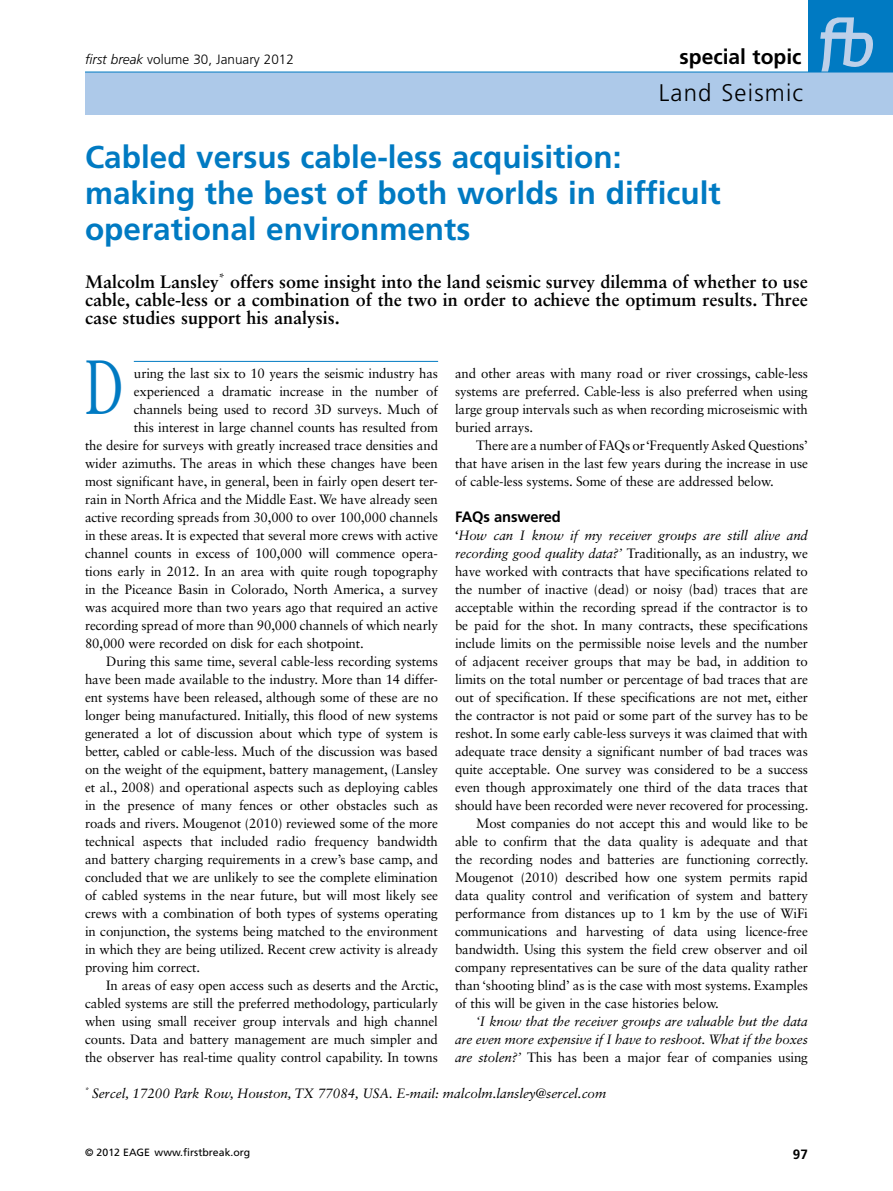
<style>
.page{position:relative;width:893px;height:1191px;background:#fff}
.page>*{position:absolute;margin:0;border:0;box-sizing:border-box;transform-origin:0 0}
._04-Brood_lijn{font:76.8px "Sabon LT Std";color:#007ac2;scale:.65 1}
._00_Kop_1{font:700 31.5px/36px "Frutiger LT Std";color:#007ac2}
.t1{font:300 24px "Frutiger LT Std";letter-spacing:.05em;color:#000}
.t2{font:700 21px "Frutiger LT Std";color:#000}
._03-Intro{font:700 18px/18px "Sabon LT Std";color:#000;text-align:justify}
._01-Kop_2{font:700 15px "Frutiger LT Std";letter-spacing:-.01em;color:#000}
._04-Brood{font:13.5px/18px "Sabon LT Std";letter-spacing:-.01em;color:#000;text-align:justify}
._04-Brood_lijn-2{font:13.5px "Sabon LT Std";letter-spacing:-.01em;color:#000}
._04-Brood-2{font:italic 13.5px/18px "Sabon LT Std";letter-spacing:-.005em;color:#000;text-align:justify}
.t3{font:300 13.5px "Frutiger LT Std";color:#000}
.t4{font:700 13.5px "Frutiger LT Std";color:#000}
.t5{font:10.5px "Frutiger LT Std";color:#000}
.s1{font-style:italic}
.s2{font-weight:700}
.s3{font-style:normal}
</style>
<div class="page">
<div style="left:85px;top:72px;width:808px;height:43px;background:#adc9e9"></div>
<div style="left:808px;top:0;width:85px;height:72px;background:#007ac2"></div>
<svg style="left:820px;top:17px;width:53px;height:55px"></svg>
<hr style="left:85px;top:72px;width:808px;height:1px;background:#007ac2">
<hr style="left:134px;top:361px;width:304px;height:1px;background:#007ac2">
<p class="t3" style="left:85px;top:52px;width:210px"><span class="s1">first break</span> volume 30, January 2012</p>
<p class="t2" style="left:680px;top:45px;width:123px">special topic</p>
<p class="t1" style="left:659px;top:79px;width:146px">Land Seismic</p>
<p class="_00_Kop_1" style="left:85px;top:139px;width:637px">Cabled versus cable-less acquisition: making the best of both worlds in difficult operational environments</p>
<p class="_03-Intro" style="left:85px;top:272px;width:724px">Malcolm Lansley<sup>*</sup> offers some insight into the land seismic survey dilemma of whether to use cable, cable-less or a combination of the two in order to achieve the optimum results. Three case studies support his analysis.</p>
<p class="_04-Brood_lijn" style="left:85px;top:342px;width:61px">D</p>
<p class="_04-Brood_lijn-2" style="left:134px;top:365px;width:306px">uring the last six to 10 years the seismic industry has</p>
<p class="_04-Brood" style="left:455px;top:364px;width:354px">and other areas with many road or river crossings, cable-less systems are preferred. Cable-less is also preferred when using large group intervals such as when recording microseismic with buried arrays.</p>
<p class="_04-Brood" style="left:455px;top:436px;width:354px;text-indent:21px">There are a number of FAQs or ‘Frequently Asked Questions’ that have arisen in the last few years during the increase in use of cable-less systems. Some of these are addressed below.</p>
<p class="_01-Kop_2" style="left:455px;top:508px;width:107px">FAQs answered</p>
<p class="_04-Brood" style="left:455px;top:526px;width:355px"><span class="s2">‘</span><span class="s1">How can I know if my receiver groups are still alive and recording good quality data?’</span> Traditionally, as an industry, we have worked with contracts that have specifications related to the number of inactive (dead) or noisy (bad) traces that are acceptable within the recording spread if the contractor is to be paid for the shot. In many contracts, these specifications include limits on the permissible noise levels and the number of adjacent receiver groups that may be bad, in addition to limits on the total number or percentage of bad traces that are out of specification. If these specifications are not met, either the contractor is not paid or some part of the survey has to be reshot. In some early cable-less surveys it was claimed that with adequate trace density a significant number of bad traces was quite acceptable. One survey was considered to be a success even though approximately one third of the data traces that should have been recorded were never recovered for processing.</p>
<p class="_04-Brood" style="left:455px;top:814px;width:355px;text-indent:21px">Most companies do not accept this and would like to be able to confirm that the data quality is adequate and that the recording nodes and batteries are functioning correctly.<br>Mougenot (2010) described how one system permits rapid data quality control and verification of system and battery performance from distances up to 1 km by the use of WiFi communications and harvesting of data using licence-free bandwidth. Using this system the field crew observer and oil company representatives can be sure of the data quality rather than ‘shooting blind’ as is the case with most systems. Examples of this will be given in the case histories below.</p>
<p class="_04-Brood-2" style="left:455px;top:1012px;width:354px;text-indent:21px">‘I know that the receiver groups are valuable but the data are even more expensive if I have to reshoot. What if the boxes are stolen?’ <span class="s3">This has been a major fear of companies using</span></p>
<p class="_04-Brood_lijn-2" style="left:134px;top:383px;width:306px">experienced a dramatic increase in the number of</p>
<p class="_04-Brood_lijn-2" style="left:134px;top:401px;width:306px">channels being used to record 3D surveys. Much of</p>
<p class="_04-Brood_lijn-2" style="left:134px;top:419px;width:306px">this interest in large channel counts has resulted from</p>
<p class="_04-Brood_lijn-2" style="left:85px;top:437px;width:354px">the desire for surveys with greatly increased trace densities and</p>
<p class="_04-Brood_lijn-2" style="left:85px;top:455px;width:354px">wider azimuths. The areas in which these changes have been</p>
<p class="_04-Brood_lijn-2" style="left:85px;top:473px;width:354px">most significant have, in general, been in fairly open desert ter-</p>
<p class="_04-Brood_lijn-2" style="left:85px;top:491px;width:354px">rain in North Africa and the Middle East. We have already seen</p>
<p class="_04-Brood_lijn-2" style="left:85px;top:509px;width:354px">active recording spreads from 30,000 to over 100,000 channels</p>
<p class="_04-Brood_lijn-2" style="left:85px;top:527px;width:354px">in these areas. It is expected that several more crews with active</p>
<p class="_04-Brood_lijn-2" style="left:85px;top:545px;width:354px">channel counts in excess of 100,000 will commence opera-</p>
<p class="_04-Brood_lijn-2" style="left:85px;top:563px;width:354px">tions early in 2012. In an area with quite rough topography</p>
<p class="_04-Brood_lijn-2" style="left:85px;top:581px;width:354px">in the Piceance Basin in Colorado, North America, a survey</p>
<p class="_04-Brood_lijn-2" style="left:85px;top:599px;width:354px">was acquired more than two years ago that required an active</p>
<p class="_04-Brood_lijn-2" style="left:85px;top:617px;width:354px">recording spread of more than 90,000 channels of which nearly</p>
<p class="_04-Brood_lijn-2" style="left:85px;top:635px;width:280px">80,000 were recorded on disk for each shotpoint.</p>
<p class="_04-Brood" style="left:85px;top:652px;width:354px;text-indent:21px">During this same time, several cable-less recording systems have been made available to the industry. More than 14 differ&shy;ent systems have been released, although some of these are no longer being manufactured. Initially, this flood of new systems generated a lot of discussion about which type of system is better, cabled or cable-less. Much of the discussion was based on the weight of the equipment, battery management, (Lansley et al., 2008) and operational aspects such as deploying cables in the presence of many fences or other obstacles such as roads and rivers. Mougenot (2010) reviewed some of the more technical aspects that included radio frequency bandwidth and battery charging requirements in a crew’s base camp, and concluded that we are unlikely to see the complete elimination of cabled systems in the near future, but will most likely see crews with a combination of both types of systems operating in conjunction, the systems being matched to the environment in which they are being utilized. Recent crew activity is already proving him correct.</p>
<p class="_04-Brood" style="left:85px;top:976px;width:355px;text-indent:21px">In areas of easy open access such as deserts and the Arctic, cabled systems are still the preferred methodology, particularly when using small receiver group intervals and high channel counts. Data and battery management are much simpler and the observer has real-time quality control capability. In towns</p>
<p class="_04-Brood-2" style="left:85px;top:1084px;width:523px"><sup>*</sup> Sercel, 17200 Park Row, Houston, TX 77084, USA. E-mail: malcolm.lansley@sercel.com</p>
<p class="t5" style="left:85px;top:1146px;width:167px">© 2012 EAGE www.firstbreak.org</p>
<p class="t4" style="left:793px;top:1146px;width:17px">97</p>
</div>
